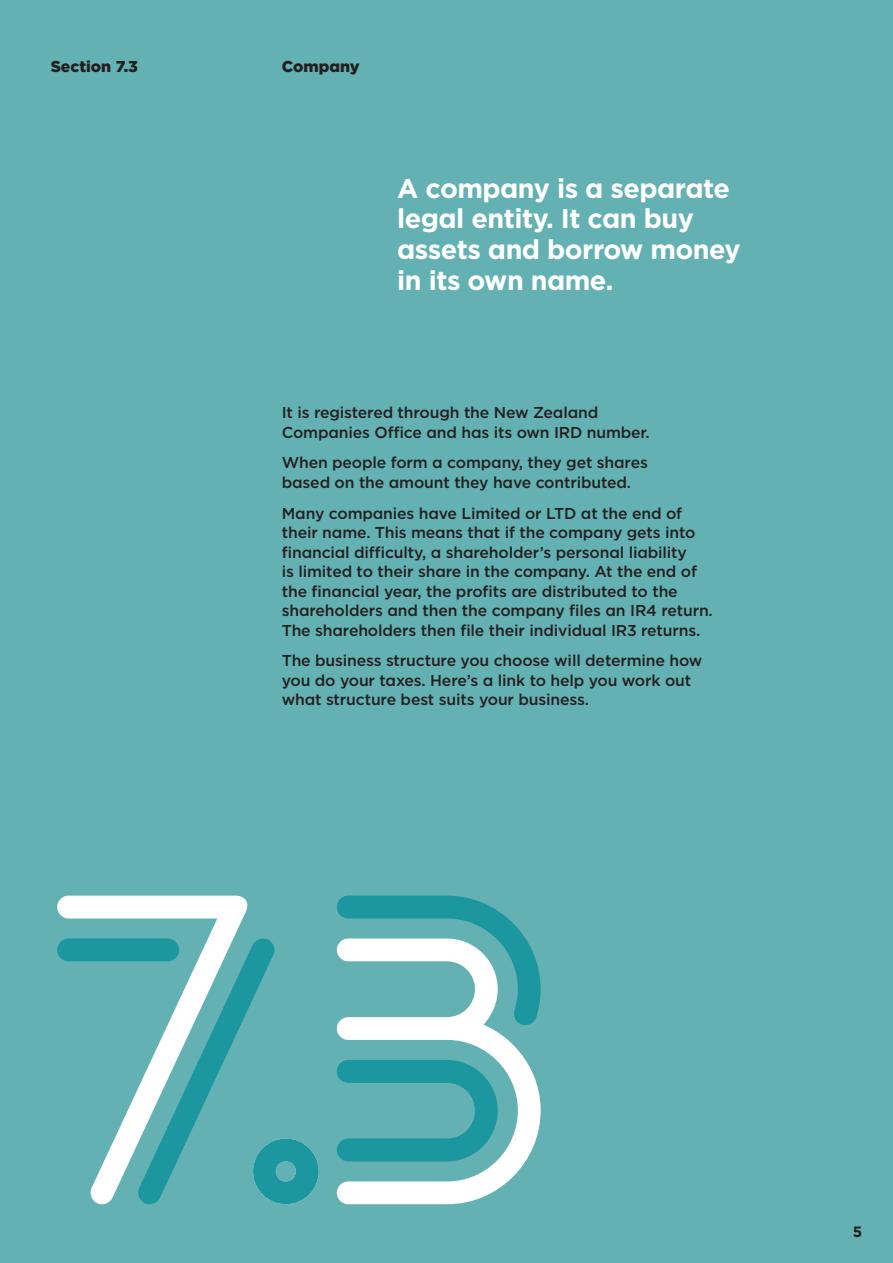
<style>
.page{position:relative;width:893px;height:1263px;background:#63b1b3}
.page>*{position:absolute;margin:0;border:0;box-sizing:border-box;transform-origin:0 0}
.t1{font:700 476.25px "One Two One";color:#fff}
.t2{font:700 27px/30.8px "Gotham";letter-spacing:-.02em;color:#fff}
.t3{font:500 15.75px/19.5px "Gotham";letter-spacing:-.01em;color:#231f20}
.t4{font:900 15.75px "Gotham";color:#231f20}
.t5{font:700 15px "Gotham";color:#231f20}
</style>
<div class="page">
<p class="t4" style="left:51px;top:56px;width:89px">Section 7.3</p>
<p class="t4" style="left:282px;top:56px;width:79px">Company</p>
<h2 class="t2" style="left:397px;top:173px;width:345px">A company is a separate legal entity. It can buy assets and borrow money in its own name.</h2>
<p class="t3" style="left:282px;top:403px;width:369px">It is registered through the New Zealand<br>Companies Office and has its own IRD number.</p>
<p class="t3" style="left:282px;top:453px;width:368px">When people form a company, they get shares based on the amount they have contributed.</p>
<p class="t3" style="left:282px;top:503px;width:433px">Many companies have Limited or LTD at the end of their name. This means that if the company gets into financial difficulty, a shareholder’s personal liability<br>is limited to their share in the company. At the end of the financial year, the profits are distributed to the shareholders and then the company files an IR4 return.<br>The shareholders then file their individual IR3 returns.</p>
<p class="t3" style="left:282px;top:650px;width:422px">The business structure you choose will determine how you do your taxes. Here’s a link to help you work out what structure best suits your business.</p>
<h1 class="t1" style="left:40px;top:788px;width:525px">7.3</h1>
<p class="t5" style="left:853px;top:1221px;width:11px">5</p>
</div>
